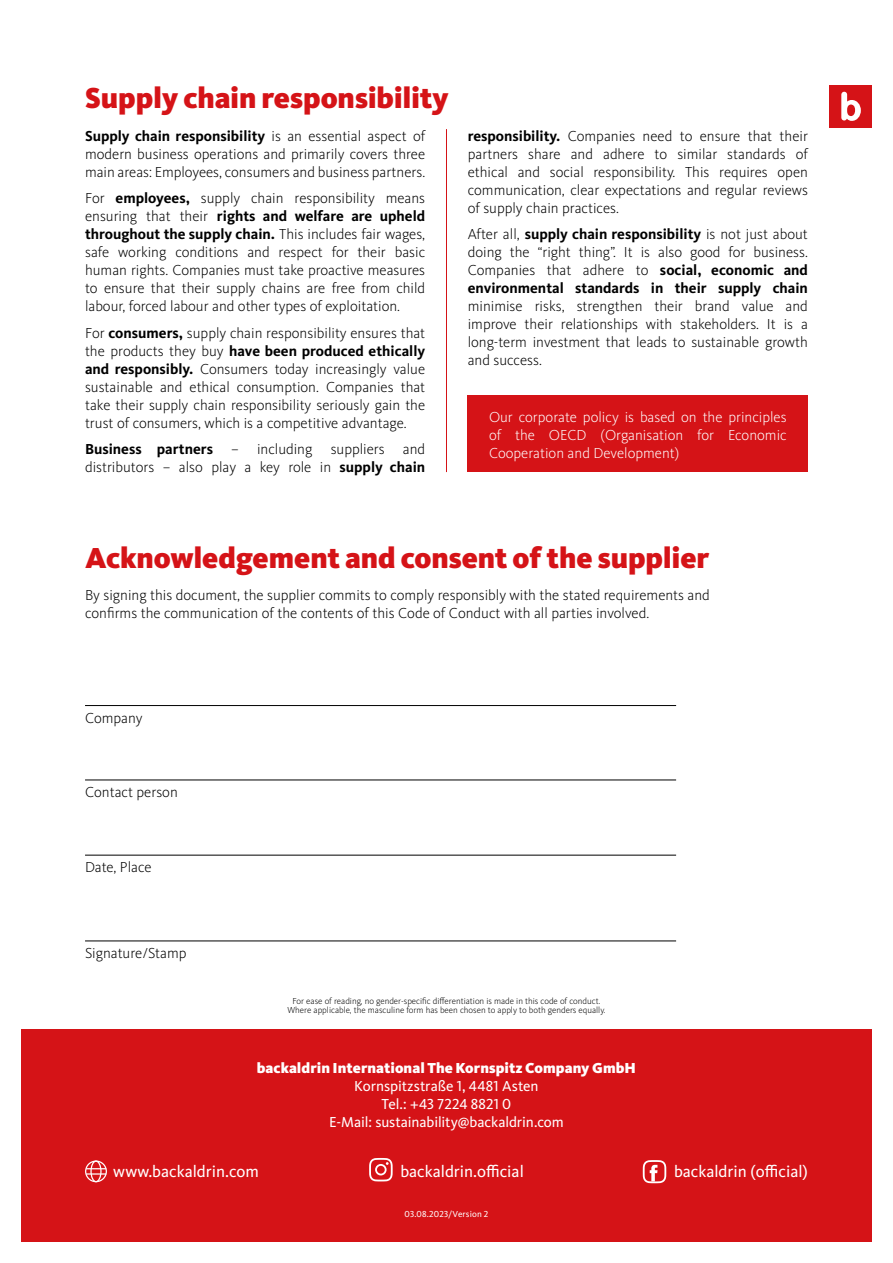
<style>
.page{position:relative;width:893px;height:1263px;background:#fff}
.page>*{position:absolute;margin:0;border:0;box-sizing:border-box;transform-origin:0 0}
.t1{font:900 30px "Kievit Pro";letter-spacing:-.005em;color:#d51317}
.t2{font:16.8px "Kievit Pro";color:#fff}
.t3{font:300 15px/18px "Kievit Pro";color:#000;text-align:justify}
.t4{font:300 15px/18px "Kievit Pro";color:#fff;text-align:justify}
.t5{font:15px/18px "Kievit Pro";letter-spacing:-.005em;color:#fff;text-align:center}
.t6{font:900 15px "Kievit Pro";letter-spacing:.005em;color:#fff}
.t7{font:300 9px/9.8px "Kievit Pro";color:#000;text-align:center}
.t8{font:9px "Kievit Pro";letter-spacing:.015em;color:#fff}
.s1{font-weight:700}
</style>
<div class="page">
<div style="left:829px;top:85px;width:43px;height:43px;background:#d51317"></div>
<svg style="left:841px;top:92px;width:20px;height:29px"></svg>
<hr style="left:446px;top:129px;width:1px;height:343px;background:#d51317">
<div style="left:468px;top:396px;width:340px;height:76px;background:#d51317"></div>
<hr style="left:85px;top:705px;width:591px;height:1px;background:#000">
<div style="left:21px;top:1029px;width:850px;height:213px;background:#d51317"></div>
<hr style="left:85px;top:779px;width:591px;height:1px;background:#000">
<hr style="left:85px;top:855px;width:591px;height:1px;background:#000">
<hr style="left:85px;top:940px;width:591px;height:1px;background:#000">
<svg style="left:369px;top:1158px;width:24px;height:23px"></svg>
<svg style="left:643px;top:1160px;width:23px;height:23px"></svg>
<div style="left:85px;top:1160px;width:22px;height:22px;border:1px solid #fff;border-radius:50%"></div>
<div style="left:90px;top:1160px;width:12px;height:22px;border:1px solid #fff;border-radius:50%"></div>
<svg style="left:86px;top:1168px;width:20px;height:6px"></svg>
<h1 class="t1" style="left:85px;top:80px;width:365px">Supply chain responsibility</h1>
<p class="t3" style="left:85px;top:126px;width:342px"><span class="s1">Supply chain responsibility</span> is an essential aspect of modern business operations and primarily covers three main areas: Employees, consumers and business partners.</p>
<p class="t3" style="left:85px;top:189px;width:342px">For <span class="s1">employees,</span> supply chain responsibility means ensuring that their <span class="s1">rights and welfare are upheld throughout the supply chain.</span> This includes fair wages, safe working conditions and respect for their basic human rights. Companies must take proactive measures to ensure that their supply chains are free from child labour, forced labour and other types of exploitation.</p>
<p class="t3" style="left:85px;top:323px;width:342px">For <span class="s1">consumers,</span> supply chain responsibility ensures that the products they buy <span class="s1">have been produced ethically and responsibly.</span> Consumers today increasingly value sustainable and ethical consumption. Companies that take their supply chain responsibility seriously gain the trust of consumers, which is a competitive advantage.</p>
<p class="t3" style="left:85px;top:440px;width:342px"><span class="s1">Business partners</span> – including suppliers and distributors – also play a key role in <span class="s1">supply chain</span></p>
<p class="t3" style="left:468px;top:126px;width:342px"><span class="s1">responsibility.</span> Companies need to ensure that their partners share and adhere to similar standards of ethical and social responsibility. This requires open communication, clear expectations and regular reviews of supply chain practices.</p>
<p class="t3" style="left:468px;top:225px;width:342px">After all, <span class="s1">supply chain responsibility</span> is not just about doing the “right thing”. It is also good for business.<br>Companies that adhere to <span class="s1">social, economic and environmental standards in their supply chain</span></p>
<p class="t3" style="left:468px;top:297px;width:342px">minimise risks, strengthen their brand value and improve their relationships with stakeholders. It is a long-term investment that leads to sustainable growth and success.</p>
<p class="t4" style="left:489px;top:408px;width:299px">Our corporate policy is based on the principles of the OECD (Organisation for Economic Cooperation and Development)</p>
<h1 class="t1" style="left:85px;top:540px;width:626px">Acknowledgement and consent of the supplier</h1>
<p class="t3" style="left:85px;top:586px;width:626px">By signing this document, the supplier commits to comply responsibly with the stated requirements and confirms the communication of the contents of this Code of Conduct with all parties involved.</p>
<p class="t3" style="left:85px;top:709px;width:59px">Company</p>
<p class="t3" style="left:85px;top:783px;width:94px">Contact person</p>
<p class="t3" style="left:85px;top:858px;width:68px">Date, Place</p>
<p class="t3" style="left:85px;top:944px;width:103px">Signature/Stamp</p>
<p class="t7" style="left:288px;top:996px;width:319px">For ease of reading, no gender-specific differentiation is made in this code of conduct.<br>Where applicable, the masculine form has been chosen to apply to both genders equally.</p>
<p class="t6" style="left:257px;top:1059px;width:381px">backaldrin International The Kornspitz Company GmbH</p>
<p class="t5" style="left:329px;top:1077px;width:236px">Kornspitzstraße 1, 4481 Asten<br>Tel.: +43 7224 8821 0<br>E-Mail: sustainability@backaldrin.com</p>
<p class="t2" style="left:113px;top:1161px;width:147px">www.backaldrin.com</p>
<p class="t2" style="left:400px;top:1161px;width:125px">backaldrin.official</p>
<p class="t2" style="left:674px;top:1161px;width:135px">backaldrin (official)</p>
<p class="t8" style="left:405px;top:1208px;width:85px">03.08.2023/Version 2</p>
</div>
